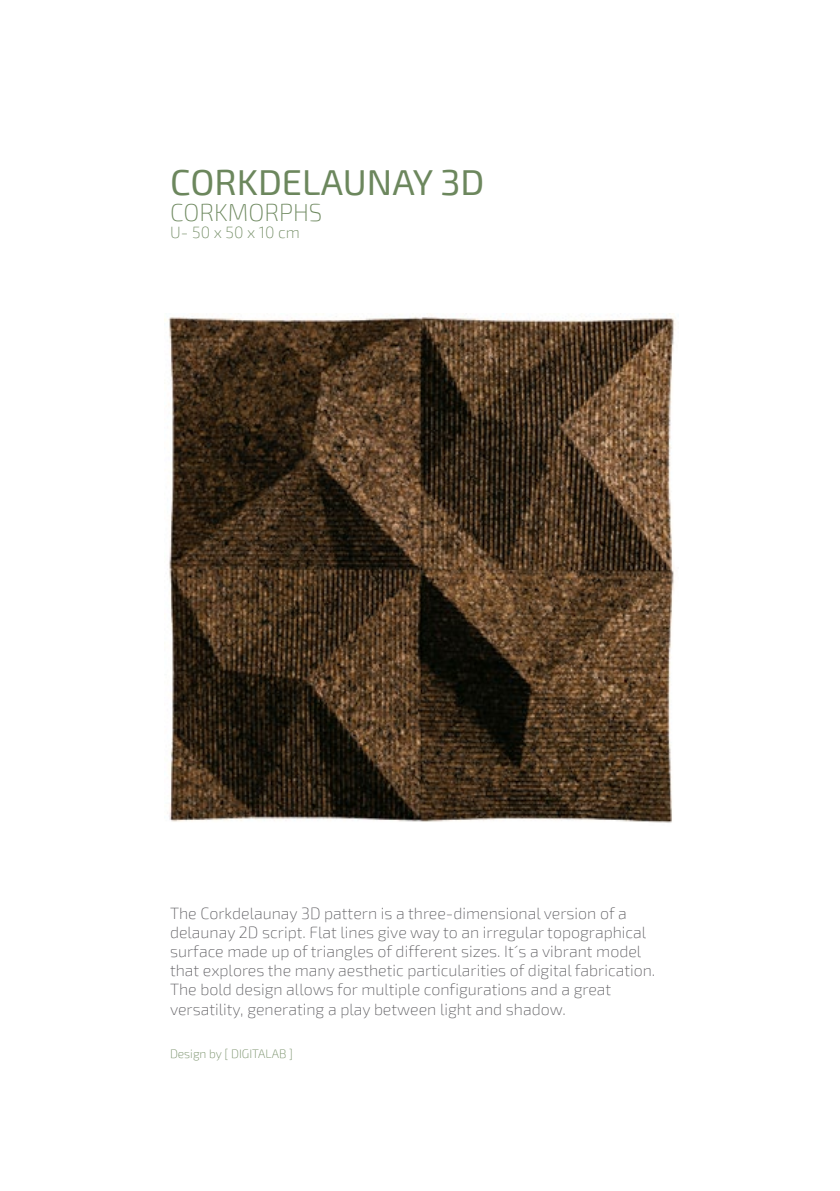
<style>
.page{position:relative;width:840px;height:1191px;background:#fff}
.page>*{position:absolute;margin:0;border:0;box-sizing:border-box;transform-origin:0 0}
.t1{font:36px "Exo 2";color:#6c875d}
.t2{font:200 24px "Exo 2";color:#6c875d}
.t3{font:200 16px/19.2px "Exo 2";color:#5c5b5f}
.t4{font:200 16px "Exo 2";color:#6c875d}
.t5{font:200 12px "Exo 2";color:#6d875d}
</style>
<div class="page">
<svg style="left:164px;top:313px;width:512px;height:510px;background:#503d2b"></svg>
<h1 class="t1" style="left:170px;top:162px;width:315px">CORKDELAUNAY 3D</h1>
<h2 class="t2" style="left:170px;top:199px;width:153px">CORKMORPHS</h2>
<p class="t4" style="left:170px;top:223px;width:131px">U- 50 x 50 x 10 cm</p>
<p class="t3" style="left:170px;top:903px;width:486px">The Corkdelaunay 3D pattern is a three-dimensional version of a delaunay 2D script. Flat lines give way to an irregular topographical surface made up of triangles of different sizes. It´s a vibrant model that explores the many aesthetic particularities of digital fabrication.<br>The bold design allows for multiple configurations and a great versatility, generating a play between light and shadow.</p>
<p class="t5" style="left:170px;top:1046px;width:124px">Design by [ DIGITALAB ]</p>
</div>
